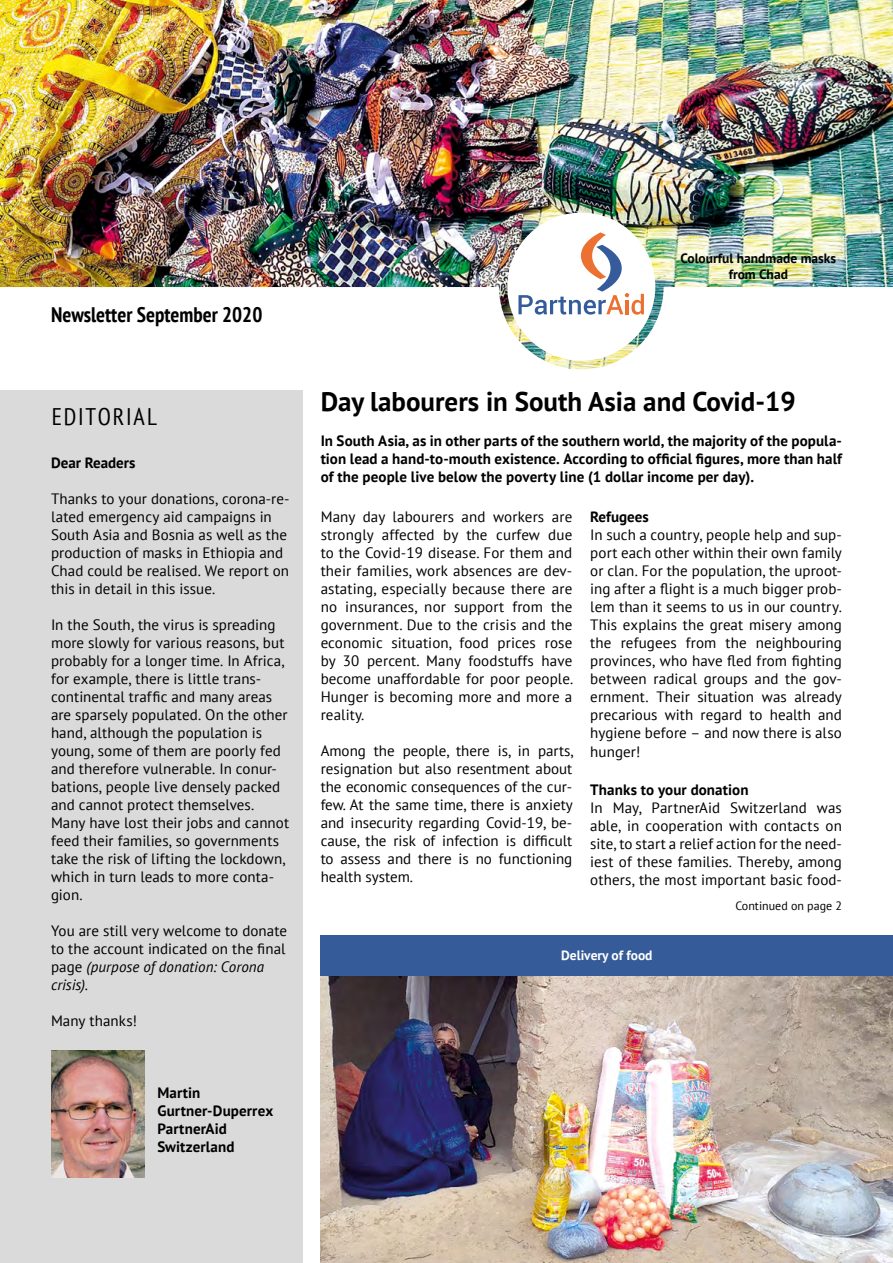
<style>
.page{position:relative;width:893px;height:1263px;background:#fff}
.page>*{position:absolute;margin:0;border:0;box-sizing:border-box;transform-origin:0 0}
.t1{font:700 27px "PT Sans";color:#000}
.t2{font:condensed 24px "PT Sans";letter-spacing:.075em;color:#000}
.t3{font:700 condensed 21px "PT Sans";color:#000}
.t4{font:15px/18px "PT Sans";letter-spacing:.005em;color:#000;text-align:justify}
.t5{font:700 15px/18px "PT Sans";letter-spacing:.005em;color:#000;text-align:justify}
.t6{font:700 13.5px/16.2px "PT Sans";color:#000;text-align:center}
.t7{font:700 13.5px "PT Sans";color:#fff}
.t8{font:12px "PT Sans";color:#000}
.s1{font-style:italic}
</style>
<div class="page">
<img style="left:321px;top:976px;width:572px;height:287px">
<div style="left:0;top:390px;width:303px;height:873px;background:#dadada"></div>
<img style="left:0;top:0;width:893px;height:369px">
<div style="left:507px;top:213px;width:148px;height:148px;background:#fff;border-radius:50%"></div>
<svg style="left:518px;top:232px;width:126px;height:83px"></svg>
<img style="left:51px;top:1050px;width:94px;height:128px">
<div style="left:321px;top:935px;width:572px;height:41px;background:#355b99"></div>
<h3 class="t3" style="left:51px;top:300px;width:213px">Newsletter September 2020</h3>
<h2 class="t2" style="left:52px;top:401px;width:106px">EDITORIAL</h2>
<p class="t5" style="left:51px;top:454px;width:86px">Dear Readers</p>
<p class="t4" style="left:51px;top:490px;width:240px;text-align:left">Thanks to your donations, corona-re&shy;lated emergency aid campaigns in South Asia and Bosnia as well as the production of masks in Ethiopia and Chad could be realised. We report on this in detail in this issue.</p>
<p class="t4" style="left:51px;top:616px;width:240px;text-align:left">In the South, the virus is spreading more slowly for various reasons, but probably for a longer time. In Africa, for example, there is little trans&shy;continental traffic and many areas are sparsely populated. On the other hand, although the population is young, some of them are poorly fed and therefore vulnerable. In conur&shy;bations, people live densely packed and cannot protect themselves.<br>Many have lost their jobs and cannot feed their families, so governments take the risk of lifting the lockdown, which in turn leads to more conta&shy;gion.</p>
<p class="t4" style="left:51px;top:922px;width:238px;text-align:left">You are still very welcome to donate to the account indicated on the final page <span class="s1">(purpose of donation: Corona crisis)</span>.</p>
<p class="t4" style="left:51px;top:1012px;width:88px">Many thanks!</p>
<p class="t5" style="left:157px;top:1084px;width:117px;text-align:left">Martin<br>Gurtner-Duperrex<br>PartnerAid<br>Switzerland</p>
<p class="t6" style="left:680px;top:250px;width:157px">Colourful handmade masks from Chad</p>
<h1 class="t1" style="left:321px;top:383px;width:477px">Day labourers in South Asia and Covid-19</h1>
<p class="t5" style="left:321px;top:431px;width:523px">In South Asia, as in other parts of the southern world, the majority of the popula&shy;tion lead a hand-to-mouth existence. According to official figures, more than half of the people live below the poverty line (1 dollar income per day).</p>
<p class="t4" style="left:321px;top:507px;width:254px">Many day labourers and workers are strongly affected by the curfew due to the Covid-19 disease. For them and their families, work absences are dev&shy;astating, especially because there are no insurances, nor support from the government. Due to the crisis and the economic situation, food prices rose by 30 percent. Many foodstuffs have become unaffordable for poor people.<br>Hunger is becoming more and more a reality.</p>
<p class="t4" style="left:321px;top:741px;width:254px">Among the people, there is, in parts, resignation but also resentment about the economic consequences of the cur&shy;few. At the same time, there is anxiety and insecurity regarding Covid-19, be&shy;cause, the risk of infection is difficult to assess and there is no functioning health system.</p>
<p class="t5" style="left:590px;top:507px;width:60px">Refugees</p>
<p class="t4" style="left:590px;top:525px;width:253px">In such a country, people help and sup&shy;port each other within their own family or clan. For the population, the uproot&shy;ing after a flight is a much bigger prob&shy;lem than it seems to us in our country.<br>This explains the great misery among the refugees from the neighbouring provinces, who have fled from fighting between radical groups and the gov&shy;ernment. Their situation was already precarious with regard to health and hygiene before – and now there is also</p>
<p class="t4" style="left:590px;top:743px;width:52px">hunger!</p>
<p class="t5" style="left:590px;top:781px;width:160px">Thanks to your donation</p>
<p class="t4" style="left:590px;top:798px;width:253px">In May, PartnerAid Switzerland was able, in cooperation with contacts on site, to start a relief action for the need&shy;iest of these families. Thereby, among others, the most important basic food-</p>
<p class="t7" style="left:561px;top:946px;width:93px">Delivery of food</p>
<p class="t8" style="left:735px;top:898px;width:108px">Continued on page 2</p>
</div>
